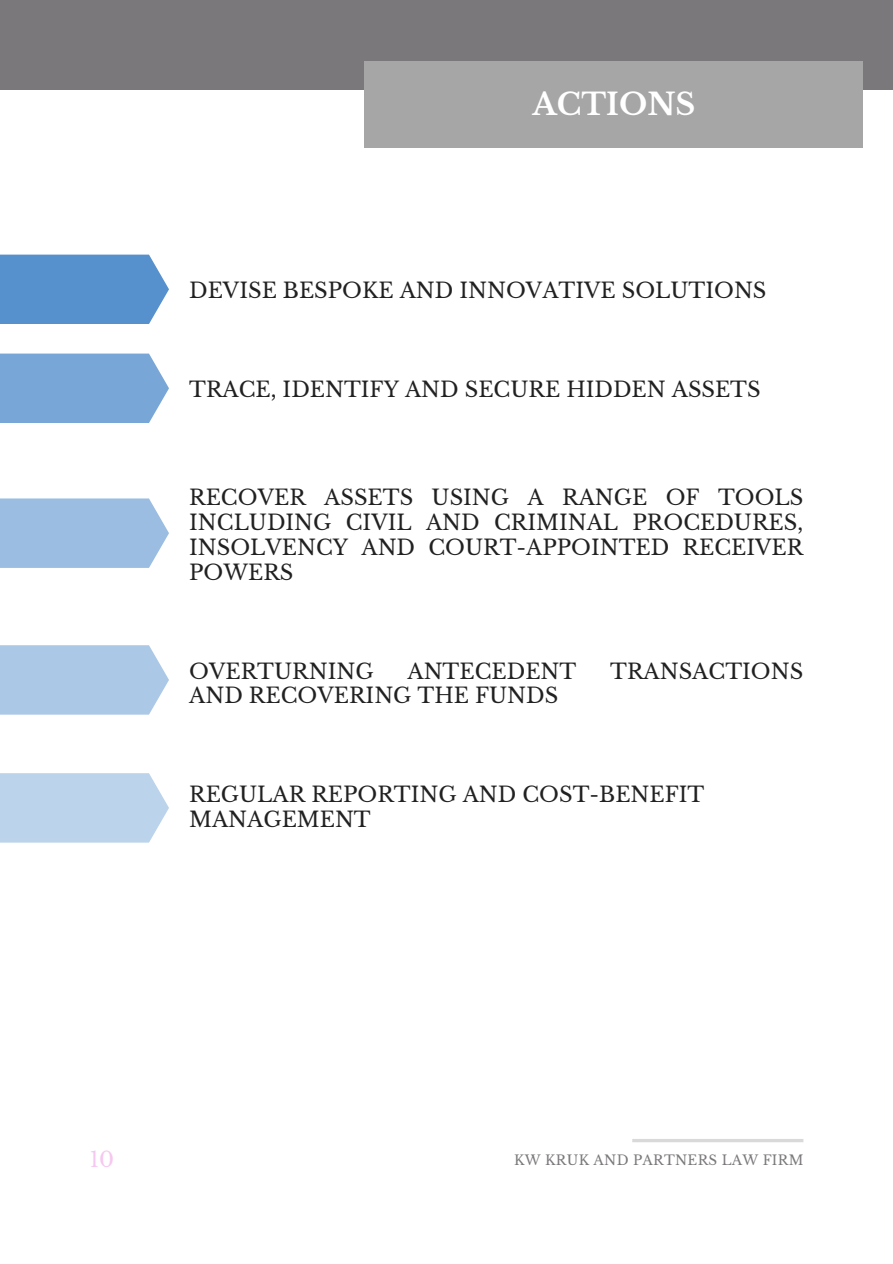
<style>
.page{position:relative;width:893px;height:1264px;background:#fff}
.page>*{position:absolute;margin:0;border:0;box-sizing:border-box;transform-origin:0 0}
.t1{font:700 30px "Libre Baskerville";color:#fff}
.t2{font:21px/24.8px "Libre Baskerville";color:#212121;text-align:justify}
.t3{font:21px "Libre Baskerville";color:#f6c7f0}
.t4{font:13.5px "Libre Baskerville";letter-spacing:.02em;color:#7b787b}
</style>
<div class="page">
<div style="left:0;top:0;width:892px;height:89px;background:#7b787b"></div>
<div style="left:364px;top:62px;width:498px;height:86px;background:#a6a6a6"></div>
<svg style="left:0;top:254px;width:169px;height:70px;background:#6298d0"></svg>
<svg style="left:0;top:353px;width:169px;height:70px;background:#81acd9"></svg>
<svg style="left:0;top:498px;width:169px;height:70px;background:#a0c1e2"></svg>
<svg style="left:0;top:645px;width:169px;height:69px;background:#b0cbe7"></svg>
<svg style="left:0;top:773px;width:169px;height:69px;background:#bfd5ec"></svg>
<svg style="left:632px;top:1139px;width:171px;height:3px"></svg>
<p class="t1" style="left:532px;top:86px;width:164px">ACTIONS</p>
<p class="t2" style="left:189px;top:279px;width:578px">DEVISE BESPOKE AND INNOVATIVE SOLUTIONS</p>
<p class="t2" style="left:189px;top:378px;width:573px">TRACE, IDENTIFY AND SECURE HIDDEN ASSETS</p>
<p class="t2" style="left:189px;top:485px;width:615px">RECOVER ASSETS USING A RANGE OF TOOLS INCLUDING CIVIL AND CRIMINAL PROCEDURES, INSOLVENCY AND COURT-APPOINTED RECEIVER POWERS</p>
<p class="t2" style="left:189px;top:659px;width:186px">OVERTURNING</p>
<p class="t2" style="left:407px;top:659px;width:170px">ANTECEDENT</p>
<p class="t2" style="left:610px;top:659px;width:194px">TRANSACTIONS</p>
<p class="t2" style="left:189px;top:683px;width:370px">AND RECOVERING THE FUNDS</p>
<p class="t2" style="left:189px;top:782px;width:516px">REGULAR REPORTING AND COST-BENEFIT<br>MANAGEMENT</p>
<p class="t3" style="left:90px;top:1146px;width:26px">10</p>
<p class="t4" style="left:514px;top:1151px;width:291px">KW KRUK AND PARTNERS LAW FIRM</p>
</div>
